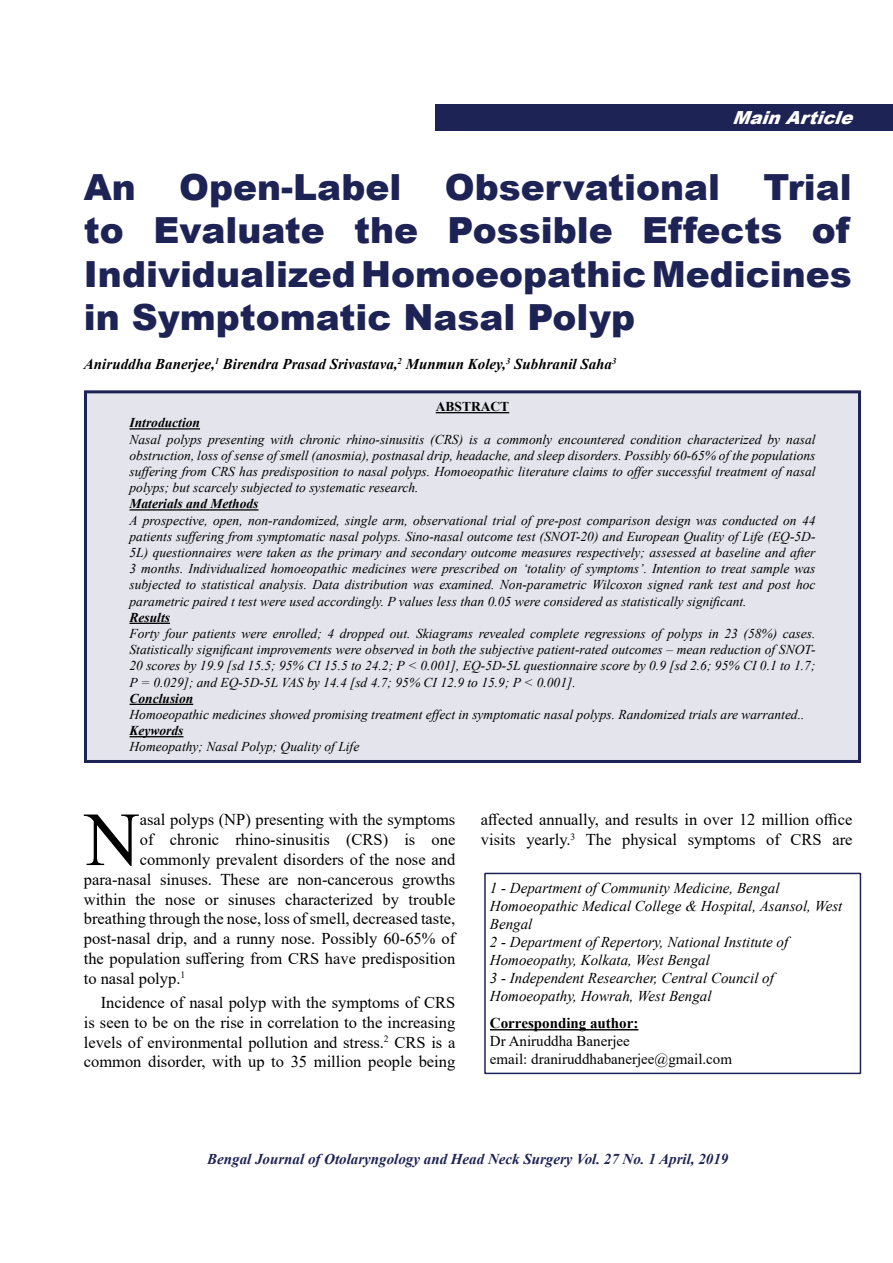
<style>
.page{position:relative;width:893px;height:1263px;background:#fff}
.page>*{position:absolute;margin:0;border:0;box-sizing:border-box;transform-origin:0 0}
.t1{font:76.35px "Times New Roman";color:#000}
.t2{font:900 36px/43.2px "Arial";color:#1e2356;text-align:justify}
.t3{font:italic 900 18px "Arial";color:#fff}
.t4{font:16.5px/19.8px "Times New Roman";color:#000;text-align:justify}
.t5{font:italic 15px/18px "Times New Roman";color:#000}
.t6{font:italic 700 15px "Times New Roman";color:#000}
.t7{font:italic 700 15px "Times New Roman";color:#1e2356}
.t8{font:15px/18px "Times New Roman";color:#000}
.t9{font:700 15px "Times New Roman";color:#000}
.t10{font:italic 13.5px/16.2px "Times New Roman";color:#000;text-align:justify}
.t11{font:italic 700 13.5px "Times New Roman";color:#000}
.t12{font:700 13.5px "Times New Roman";color:#000}
</style>
<div class="page">
<div style="left:435px;top:104px;width:458px;height:27px;background:#1e2356"></div>
<hr style="left:490px;top:1029px;width:148px;height:1px;background:#000">
<div style="left:484px;top:873px;width:377px;height:201px;border:2px solid #1e2356"></div>
<div style="left:85px;top:392px;width:774px;height:369px;background:#e4e4ed"></div>
<hr style="left:436px;top:412px;width:73px;height:1px;background:#000">
<hr style="left:129px;top:428px;width:71px;height:1px;background:#000">
<hr style="left:129px;top:509px;width:130px;height:1px;background:#000">
<hr style="left:129px;top:623px;width:41px;height:1px;background:#000">
<hr style="left:129px;top:704px;width:64px;height:1px;background:#000">
<hr style="left:129px;top:736px;width:54px;height:1px;background:#000">
<div style="left:84px;top:390px;width:777px;height:373px;border:3px solid #1e2356"></div>
<h3 class="t3" style="left:732px;top:104px;width:130px">MainArticle</h3>
<h2 class="t2" style="left:84px;top:165px;width:769px">An Open-Label Observational Trial to Evaluate the Possible Effects of Individualized Homoeopathic Medicines in Symptomatic Nasal Polyp</h2>
<p class="t6" style="left:84px;top:354px;width:534px">Aniruddha Banerjee,<sup>1</sup> Birendra Prasad Srivastava,<sup>2</sup> Munmun Koley,<sup>3</sup> Subhranil Saha<sup>3</sup></p>
<p class="t12" style="left:436px;top:397px;width:75px">ABSTRACT</p>
<p class="t11" style="left:129px;top:413px;width:72px">Introduction</p>
<p class="t10" style="left:129px;top:431px;width:687px">Nasal polyps presenting with chronic rhino-sinusitis (CRS) is a commonly encountered condition characterized by nasal obstruction, loss of sense of smell (anosmia), postnasal drip, headache, and sleep disorders. Possibly 60-65% of the populations suffering from CRS has predisposition to nasal polyps. Homoeopathic literature claims to offer successful treatment of nasal polyps; but scarcely subjected to systematic research.</p>
<p class="t11" style="left:129px;top:494px;width:131px">Materials and Methods</p>
<p class="t10" style="left:129px;top:512px;width:687px">A prospective, open, non-randomized, single arm, observational trial of pre-post comparison design was conducted on 44 patients suffering from symptomatic nasal polyps. Sino-nasal outcome test (SNOT-20) and European Quality of Life (EQ-5D-5L) questionnaires were taken as the primary and secondary outcome measures respectively; assessed at baseline and after 3 months. Individualized homoeopathic medicines were prescribed on ‘totality of symptoms’. Intention to treat sample was subjected to statistical analysis. Data distribution was examined. Non-parametric Wilcoxon signed rank test and post hoc parametric paired t test were used accordingly. P values less than 0.05 were considered as statistically significant.</p>
<p class="t11" style="left:129px;top:608px;width:42px">Results</p>
<p class="t10" style="left:129px;top:625px;width:687px">Forty four patients were enrolled; 4 dropped out. Skiagrams revealed complete regressions of polyps in 23 (58%) cases.<br>Statistically significant improvements were observed in both the subjective patient-rated outcomes – mean reduction of SNOT-20 scores by 19.9 [sd 15.5; 95% CI 15.5 to 24.2; P &lt; 0.001], EQ-5D-5L questionnaire score by 0.9 [sd 2.6; 95% CI 0.1 to 1.7; P = 0.029]; and EQ-5D-5L VAS by 14.4 [sd 4.7; 95% CI 12.9 to 15.9; P &lt; 0.001].</p>
<p class="t11" style="left:129px;top:689px;width:65px">Conclusion</p>
<p class="t10" style="left:129px;top:706px;width:676px">Homoeopathic medicines showed promising treatment effect in symptomatic nasal polyps. Randomized trials are warranted..</p>
<p class="t11" style="left:129px;top:721px;width:55px">Keywords</p>
<p class="t10" style="left:129px;top:738px;width:231px">Homeopathy; Nasal Polyp; Quality of Life</p>
<h1 class="t1" style="left:85px;top:786px;width:57px">N</h1>
<p class="t4" style="left:140px;top:809px;width:317px">asal polyps (NP) presenting with the symptoms</p>
<p class="t4" style="left:140px;top:829px;width:317px">of chronic rhino-sinusitis (CRS) is one</p>
<p class="t4" style="left:140px;top:849px;width:317px">commonly prevalent disorders of the nose and</p>
<p class="t4" style="left:84px;top:869px;width:373px">para-nasal sinuses. These are non-cancerous growths</p>
<p class="t4" style="left:84px;top:889px;width:373px">within the nose or sinuses characterized by trouble</p>
<p class="t4" style="left:84px;top:908px;width:373px">breathing through the nose, loss of smell, decreased taste,</p>
<p class="t4" style="left:84px;top:928px;width:373px">post-nasal drip, and a runny nose. Possibly 60-65% of</p>
<p class="t4" style="left:84px;top:948px;width:373px">the population suffering from CRS have predisposition</p>
<p class="t4" style="left:84px;top:968px;width:103px">to nasal polyp.<sup>1</sup></p>
<p class="t4" style="left:84px;top:992px;width:373px;text-indent:17px">Incidence of nasal polyp with the symptoms of CRS is seen to be on the rise in correlation to the increasing levels of environmental pollution and stress.<sup>2</sup> CRS is a common disorder, with up to 35 million people being</p>
<p class="t4" style="left:481px;top:809px;width:373px">affected annually, and results in over 12 million office visits yearly.<sup>3</sup> The physical symptoms of CRS are</p>
<p class="t5" style="left:490px;top:879px;width:354px">1 - Department of Community Medicine, Bengal Homoeopathic Medical College &amp; Hospital, Asansol, West Bengal<br>2 - Department of Repertory, National Institute of Homoeopathy, Kolkata, West Bengal<br>3 - Independent Researcher, Central Council of Homoeopathy, Howrah, West Bengal</p>
<p class="t9" style="left:490px;top:1012px;width:150px">Corresponding author:</p>
<p class="t8" style="left:490px;top:1032px;width:244px">Dr Aniruddha Banerjee<br>email: draniruddhabanerjee@gmail.com</p>
<p class="t7" style="left:207px;top:1148px;width:523px">Bengal Journal of Otolaryngology and Head Neck Surgery Vol. 27 No. 1 April, 2019</p>
</div>
